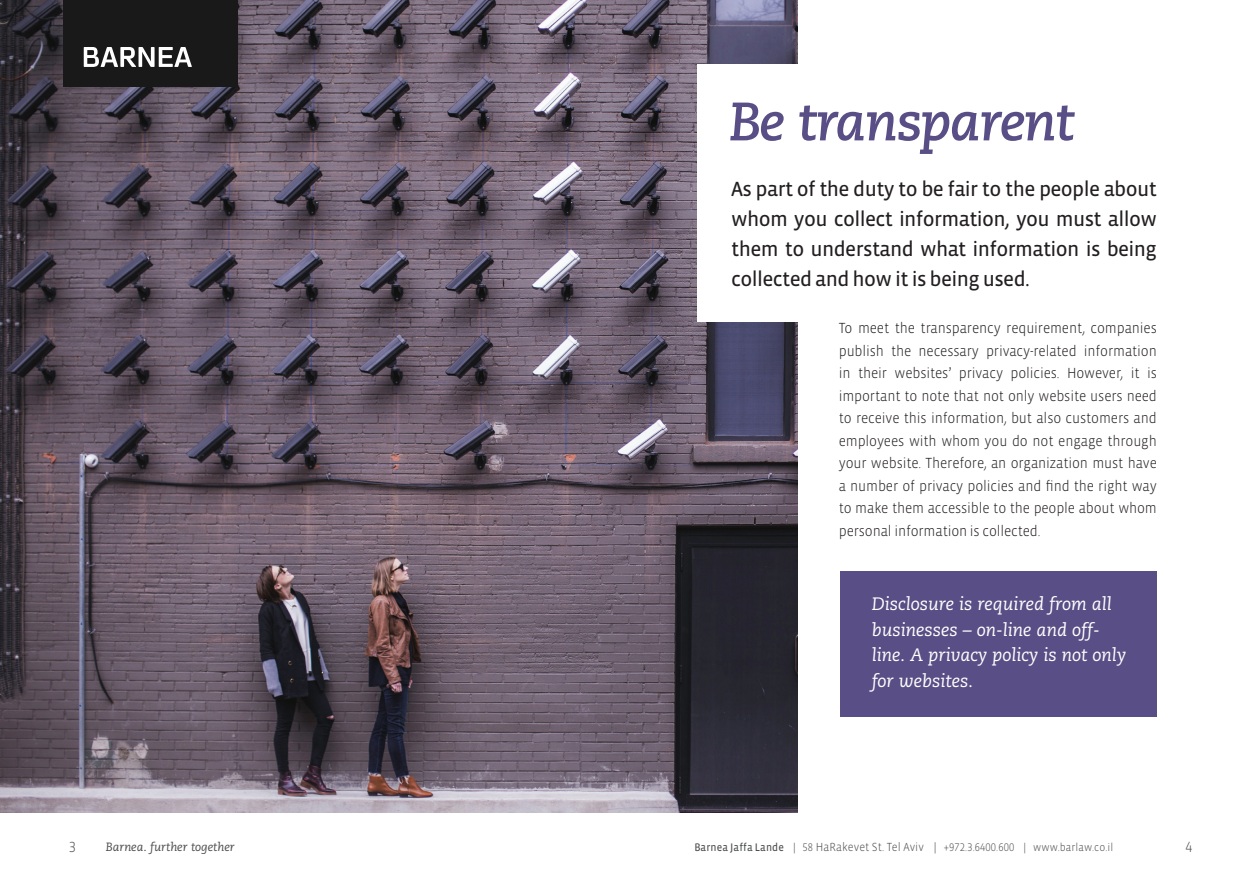
<style>
.page{position:relative;width:1259px;height:893px;background:#fff}
.page>*{position:absolute;margin:0;border:0;box-sizing:border-box;transform-origin:0 0}
.t1{font:italic 700 54px "Caecilia LT Std";letter-spacing:-.03em;color:#594e85}
.t2{font:21px/30px "Vista Sans OTCE";letter-spacing:-.03em;color:#231f20;text-align:justify}
.t3{font:italic 18px "Caecilia LT Std";color:#fff}
.t4{font:300 15px/22.5px "Vista Sans";letter-spacing:-.01em;color:#231f20;text-align:right;scale:.93 1}
.t5{font:300 15px "Vista Sans Alt";color:#4b4c4d;scale:.93 1}
.t6{font:italic 12px "Caecilia LT Std";color:#4b4c4d}
.t7{font:300 12px "Vista Sans OTCE";letter-spacing:.01em;color:#4b4c4d;scale:.93 1}
.t8{font:300 12px "Vista Sans";color:#4b4c4d;scale:.93 1}
.t9{font:300 11.25px "Vista Sans Alt";letter-spacing:.01em;color:#4b4c4d;scale:.93 1}
.t10{font:300 11.25px "Vista Sans OTCE";letter-spacing:.01em;color:#4b4c4d;scale:.93 1}
.t11{font:11.25px "Vista Sans OTCE";letter-spacing:.01em;color:#4b4c4d;scale:.93 1}
.s1{font-family:"Vista Sans Alt";font-size:11.25px}
</style>
<div class="page">
<img style="left:0;top:0;width:797px;height:812px">
<div style="left:697px;top:64px;width:208px;height:257px;background:#fff"></div>
<div style="left:840px;top:571px;width:317px;height:145px;background:#594e85"></div>
<div style="left:64px;top:0;width:174px;height:87px;background:#191919"></div>
<svg style="left:84px;top:47px;width:108px;height:20px"></svg>
<p class="t5" style="left:69px;top:839px;width:9px">3</p>
<p class="t6" style="left:106px;top:840px;width:131px">Barnea. further together</p>
<h1 class="t1" style="left:729px;top:90px;width:347px">Be transparent</h1>
<h2 class="t2" style="left:731px;top:173px;width:427px">As part of the duty to be fair to the people about whom you collect information, you must allow them to understand what information is being collected and how it is being used.</h2>
<p class="t4" style="left:839px;top:317px;width:343px">To meet the transparency requirement, companies information</p>
<p class="t4" style="left:839px;top:340px;width:50px">publish</p>
<p class="t4" style="left:891px;top:340px;width:23px">the</p>
<p class="t4" style="left:986px;top:340px;width:99px">privacy-related</p>
<p class="t4" style="left:918px;top:340px;width:66px">necessary</p>
<p class="t4" style="left:858px;top:362px;width:33px">their</p>
<p class="t4" style="left:894px;top:362px;width:62px">websites’</p>
<p class="t4" style="left:1010px;top:362px;width:54px">policies.</p>
<p class="t4" style="left:839px;top:362px;width:343px;text-align:left">in<br>important to note that not only website users need to receive this information, but also customers and employees with whom you do not engage through your website. Therefore, an organization must have a number of privacy policies and find the right way to make them accessible to the people about whom personal information is collected.</p>
<p class="t4" style="left:959px;top:362px;width:49px">privacy</p>
<p class="t4" style="left:1130px;top:362px;width:11px">it</p>
<p class="t4" style="left:1147px;top:362px;width:12px">is</p>
<p class="t4" style="left:1067px;top:362px;width:62px">However,</p>
<p class="t3" style="left:872px;top:594px;width:241px">Disclosure is required from all</p>
<p class="t3" style="left:872px;top:645px;width:256px">line A. privacy policy is not only</p>
<p class="t3" style="left:872px;top:619px;width:229px">businesses – on-line and off-</p>
<p class="t3" style="left:872px;top:670px;width:103px">for websites.</p>
<p class="t11" style="left:694px;top:840px;width:98px">Barnea Jaffa Lande</p>
<p class="t9" style="left:793px;top:841px;width:4px">|</p>
<p class="t7" style="left:802px;top:840px;width:132px"><span class="s1">58</span> HaRakevet St. Tel Aviv</p>
<p class="t8" style="left:933px;top:840px;width:5px">|</p>
<p class="t9" style="left:944px;top:841px;width:77px">+972.3.6400.600</p>
<p class="t9" style="left:1023px;top:841px;width:4px">|</p>
<p class="t10" style="left:1033px;top:840px;width:88px">www.barlaw.co i l.</p>
<p class="t5" style="left:1185px;top:839px;width:9px">4</p>
</div>
